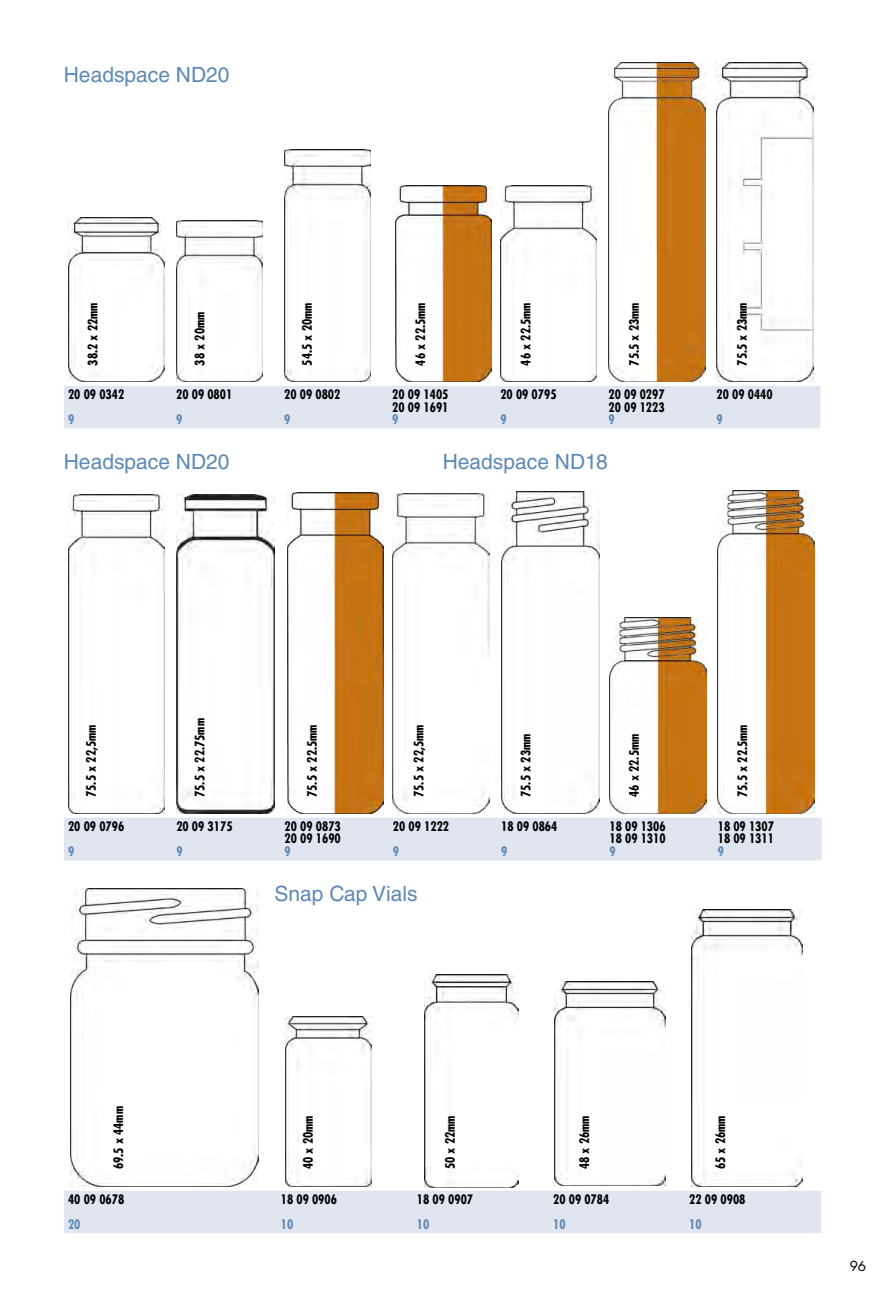
<style>
.page{position:relative;width:885px;height:1297px;background:#fff}
.page>*{position:absolute;margin:0;border:0;box-sizing:border-box;transform-origin:0 0}
.Head_1_Allgemein{font:21px "Helvetica LT Std";color:#5d89b4}
.t1{font:13.5px "Futura LT";color:#000}
.Tabelle_Nummern{font:700 condensed 12.75px "Futura LT";color:#000}
.Tabelle_Nummern-2{font:700 condensed 12.75px "Futura LT";color:#5d89b4}
</style>
<div class="page">
<div style="left:64px;top:386px;width:756px;height:42px;background:#e0e5f0"></div>
<img style="left:68px;top:217px;width:97px;height:165px">
<img style="left:176px;top:221px;width:86px;height:161px">
<img style="left:284px;top:150px;width:86px;height:232px">
<img style="left:395px;top:185px;width:96px;height:197px">
<img style="left:500px;top:185px;width:97px;height:197px">
<img style="left:608px;top:63px;width:97px;height:319px">
<img style="left:716px;top:63px;width:97px;height:319px">
<div style="left:64px;top:818px;width:757px;height:42px;background:#e0e5f0"></div>
<img style="left:68px;top:494px;width:97px;height:319px">
<img style="left:176px;top:494px;width:98px;height:319px">
<img style="left:287px;top:493px;width:96px;height:321px">
<img style="left:393px;top:494px;width:97px;height:319px">
<img style="left:501px;top:491px;width:99px;height:322px">
<img style="left:609px;top:618px;width:97px;height:195px">
<img style="left:717px;top:491px;width:97px;height:322px">
<div style="left:64px;top:1191px;width:757px;height:42px;background:#e0e5f0"></div>
<img style="left:71px;top:889px;width:188px;height:297px">
<img style="left:285px;top:1016px;width:86px;height:170px">
<img style="left:424px;top:974px;width:94px;height:213px">
<img style="left:554px;top:981px;width:111px;height:204px">
<img style="left:691px;top:910px;width:111px;height:276px">
<p class="Head_1_Allgemein" style="left:64px;top:62px;width:167px">Headspace ND20</p>
<p class="Tabelle_Nummern" style="left:85px;top:365px;width:65px;rotate:-90deg">38.2 x 22mm</p>
<p class="Tabelle_Nummern" style="left:192px;top:365px;width:55px;rotate:-90deg">38 x 20mm</p>
<p class="Tabelle_Nummern" style="left:299px;top:365px;width:65px;rotate:-90deg">54.5 x 20mm</p>
<p class="Tabelle_Nummern" style="left:412px;top:365px;width:65px;rotate:-90deg">46 x 22.5mm</p>
<p class="Tabelle_Nummern" style="left:518px;top:365px;width:65px;rotate:-90deg">46 x 22.5mm</p>
<p class="Tabelle_Nummern" style="left:626px;top:365px;width:65px;rotate:-90deg">75.5 x 23mm</p>
<p class="Tabelle_Nummern" style="left:734px;top:365px;width:65px;rotate:-90deg">75.5 x 23mm</p>
<p class="Tabelle_Nummern" style="left:68px;top:386px;width:58px">20 09 0342</p>
<p class="Tabelle_Nummern-2" style="left:68px;top:412px;width:8px">9</p>
<p class="Tabelle_Nummern" style="left:176px;top:386px;width:58px">20 09 0801</p>
<p class="Tabelle_Nummern-2" style="left:176px;top:412px;width:8px">9</p>
<p class="Tabelle_Nummern" style="left:284px;top:386px;width:58px">20 09 0802</p>
<p class="Tabelle_Nummern-2" style="left:284px;top:412px;width:8px">9</p>
<p class="Tabelle_Nummern" style="left:392px;top:386px;width:58px">20 09 1405</p>
<p class="Tabelle_Nummern" style="left:392px;top:399px;width:58px">20 09 1691</p>
<p class="Tabelle_Nummern-2" style="left:392px;top:412px;width:8px">9</p>
<p class="Tabelle_Nummern" style="left:500px;top:386px;width:58px">20 09 0795</p>
<p class="Tabelle_Nummern-2" style="left:500px;top:412px;width:8px">9</p>
<p class="Tabelle_Nummern" style="left:608px;top:386px;width:58px">20 09 0297</p>
<p class="Tabelle_Nummern" style="left:608px;top:399px;width:58px">20 09 1223</p>
<p class="Tabelle_Nummern-2" style="left:608px;top:412px;width:8px">9</p>
<p class="Tabelle_Nummern" style="left:716px;top:386px;width:58px">20 09 0440</p>
<p class="Tabelle_Nummern-2" style="left:716px;top:412px;width:8px">9</p>
<p class="Head_1_Allgemein" style="left:64px;top:449px;width:167px">Headspace ND20</p>
<p class="Head_1_Allgemein" style="left:442px;top:449px;width:166px">Headspace ND18</p>
<p class="Tabelle_Nummern" style="left:83px;top:797px;width:74px;rotate:-90deg">75.5 x 22,5mm</p>
<p class="Tabelle_Nummern" style="left:192px;top:797px;width:80px;rotate:-90deg">75.5 x 22.75mm</p>
<p class="Tabelle_Nummern" style="left:304px;top:797px;width:74px;rotate:-90deg">75.5 x 22.5mm</p>
<p class="Tabelle_Nummern" style="left:411px;top:797px;width:74px;rotate:-90deg">75.5 x 22,5mm</p>
<p class="Tabelle_Nummern" style="left:518px;top:797px;width:65px;rotate:-90deg">75.5 x 23mm</p>
<p class="Tabelle_Nummern" style="left:626px;top:797px;width:65px;rotate:-90deg">46 x 22.5mm</p>
<p class="Tabelle_Nummern" style="left:734px;top:797px;width:74px;rotate:-90deg">75.5 x 22.5mm</p>
<p class="Tabelle_Nummern" style="left:68px;top:818px;width:58px">20 09 0796</p>
<p class="Tabelle_Nummern-2" style="left:68px;top:843px;width:8px">9</p>
<p class="Tabelle_Nummern" style="left:176px;top:818px;width:58px">20 09 3175</p>
<p class="Tabelle_Nummern-2" style="left:176px;top:843px;width:8px">9</p>
<p class="Tabelle_Nummern" style="left:284px;top:818px;width:58px">20 09 0873</p>
<p class="Tabelle_Nummern" style="left:284px;top:831px;width:58px">20 09 1690</p>
<p class="Tabelle_Nummern-2" style="left:284px;top:843px;width:8px">9</p>
<p class="Tabelle_Nummern" style="left:393px;top:818px;width:58px">20 09 1222</p>
<p class="Tabelle_Nummern-2" style="left:393px;top:843px;width:8px">9</p>
<p class="Head_1_Allgemein" style="left:274px;top:881px;width:145px">Snap Cap Vials</p>
<p class="Tabelle_Nummern" style="left:501px;top:818px;width:58px">18 09 0864</p>
<p class="Tabelle_Nummern-2" style="left:501px;top:843px;width:8px">9</p>
<p class="Tabelle_Nummern" style="left:609px;top:818px;width:58px">18 09 1306</p>
<p class="Tabelle_Nummern" style="left:609px;top:831px;width:58px">18 09 1310</p>
<p class="Tabelle_Nummern-2" style="left:609px;top:843px;width:8px">9</p>
<p class="Tabelle_Nummern" style="left:717px;top:818px;width:58px">18 09 1307</p>
<p class="Tabelle_Nummern" style="left:717px;top:831px;width:58px">18 09 1311</p>
<p class="Tabelle_Nummern-2" style="left:717px;top:843px;width:8px">9</p>
<p class="Tabelle_Nummern" style="left:110px;top:1169px;width:65px;rotate:-90deg">69.5 x 44mm</p>
<p class="Tabelle_Nummern" style="left:300px;top:1169px;width:55px;rotate:-90deg">40 x 20mm</p>
<p class="Tabelle_Nummern" style="left:442px;top:1169px;width:55px;rotate:-90deg">50 x 22mm</p>
<p class="Tabelle_Nummern" style="left:576px;top:1169px;width:55px;rotate:-90deg">48 x 26mm</p>
<p class="Tabelle_Nummern" style="left:712px;top:1169px;width:55px;rotate:-90deg">65 x 26mm</p>
<p class="Tabelle_Nummern" style="left:68px;top:1191px;width:58px">40 09 0678</p>
<p class="Tabelle_Nummern-2" style="left:68px;top:1216px;width:14px">20</p>
<p class="Tabelle_Nummern" style="left:281px;top:1191px;width:58px">18 09 0906</p>
<p class="Tabelle_Nummern-2" style="left:281px;top:1216px;width:14px">10</p>
<p class="Tabelle_Nummern" style="left:417px;top:1191px;width:58px">18 09 0907</p>
<p class="Tabelle_Nummern-2" style="left:417px;top:1216px;width:14px">10</p>
<p class="Tabelle_Nummern" style="left:553px;top:1191px;width:58px">20 09 0784</p>
<p class="Tabelle_Nummern-2" style="left:553px;top:1216px;width:14px">10</p>
<p class="Tabelle_Nummern" style="left:689px;top:1191px;width:58px">22 09 0908</p>
<p class="Tabelle_Nummern-2" style="left:689px;top:1216px;width:14px">10</p>
<p class="t1" style="left:849px;top:1258px;width:18px">96</p>
</div>
